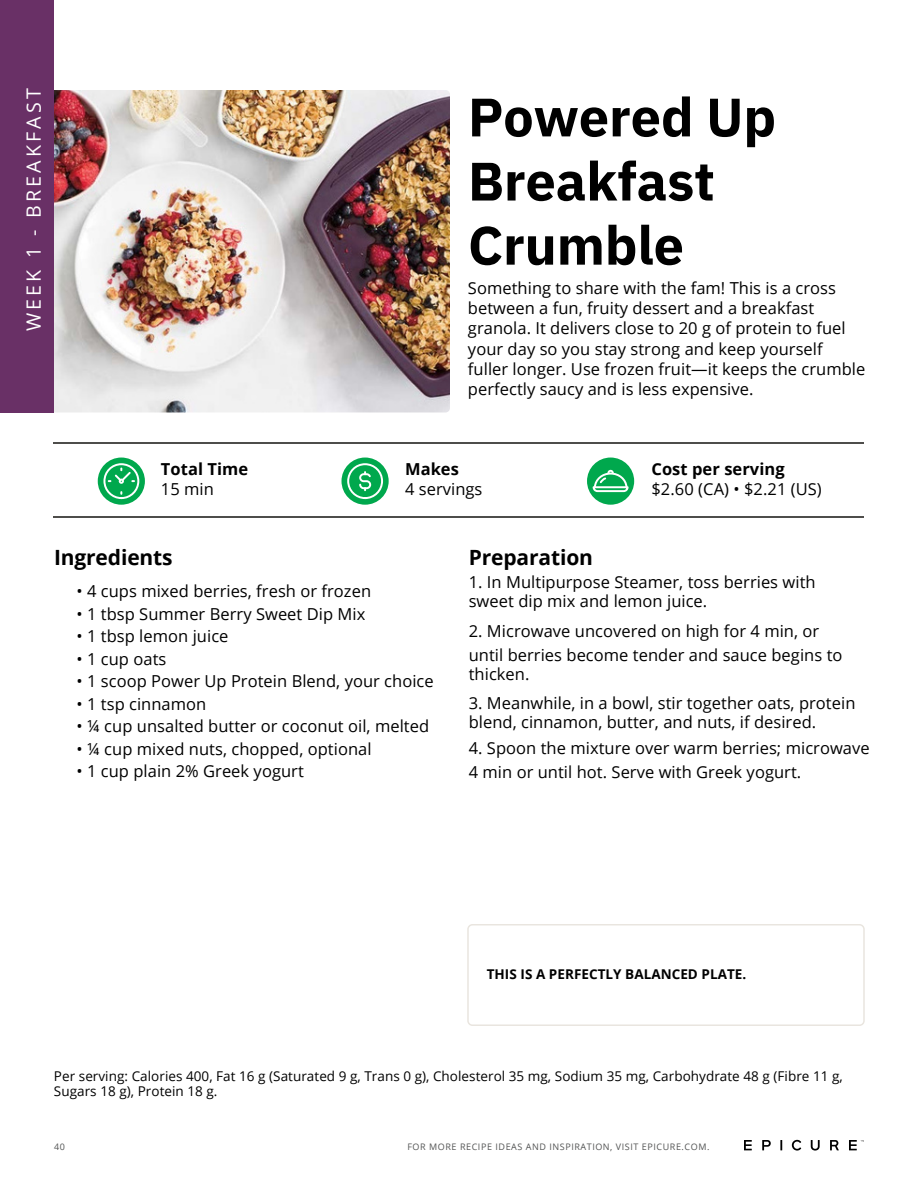
<style>
.page{position:relative;width:918px;height:1188px;background:#fff}
.page>*{position:absolute;margin:0;border:0;box-sizing:border-box;transform-origin:0 0}
.t1{font:700 54px/64.2px "IBM Plex Sans";letter-spacing:-.005em;color:#000}
.t2{font:700 21px "Open Sans";letter-spacing:-.005em;color:#000}
.t3{font:19.65px "Open Sans";letter-spacing:.16em;color:#fff}
.t4{font:16.5px/20.2px "Open Sans";letter-spacing:.005em;color:#000}
.t5{font:700 16.5px/19.2px "Open Sans";letter-spacing:.005em;color:#000}
.t6{font:13.5px/15.8px "Open Sans";letter-spacing:.005em;color:#000}
.t7{font:700 13.5px "Open Sans";letter-spacing:.005em;color:#000}
.t8{font:9px "Open Sans";letter-spacing:.065em;color:#535454}
.s1{font-weight:400}
.s2{font-weight:700}
</style>
<div class="page">
<img style="left:54px;top:90px;width:396px;height:323px">
<div style="left:0;top:0;width:54px;height:412px;background:#693066"></div>
<svg style="left:467px;top:924px;width:398px;height:102px"></svg>
<hr style="left:54px;top:517px;width:810px;height:1px;background:#4e4d4b">
<div style="left:98px;top:458px;width:47px;height:47px;background:#00a84d;border-radius:50%"></div>
<svg style="left:103px;top:463px;width:36px;height:36px"></svg>
<div style="left:342px;top:458px;width:47px;height:47px;background:#00a84d;border-radius:50%"></div>
<svg style="left:347px;top:463px;width:36px;height:36px"></svg>
<div style="left:587px;top:458px;width:47px;height:47px;background:#00a84d;border-radius:50%"></div>
<svg style="left:593px;top:470px;width:36px;height:22px"></svg>
<hr style="left:54px;top:443px;width:810px;height:1px;background:#4e4d4b">
<svg style="left:744px;top:1140px;width:8px;height:10px"></svg>
<svg style="left:762px;top:1140px;width:9px;height:10px"></svg>
<svg style="left:780px;top:1140px;width:2px;height:10px"></svg>
<svg style="left:811px;top:1140px;width:9px;height:11px"></svg>
<svg style="left:830px;top:1140px;width:9px;height:10px"></svg>
<svg style="left:849px;top:1140px;width:15px;height:10px"></svg>
<svg style="left:792px;top:1140px;width:9px;height:11px"></svg>
<p class="t3" style="left:20px;top:331px;width:245px;rotate:-90deg">WEEK 1 - BREAKFAST</p>
<h3 class="t1" style="left:468px;top:84px;width:310px">Powered Up<br>Breakfast<br>Crumble</h3>
<h3 class="t4" style="left:468px;top:277px;width:399px">Something to share with the fam! This is a cross between a fun, fruity dessert and a breakfast granola. It delivers close to 20 g of protein to fuel your day so you stay strong and keep yourself fuller longer. Use frozen fruit—it keeps the crumble perfectly saucy and is less expensive.</h3>
<h2 class="t5" style="left:161px;top:459px;width:89px">Total Time<br><span class="s1">15 min</span></h2>
<h3 class="t4" style="left:405px;top:459px;width:79px;line-height:19.2px"><span class="s2">Makes<br></span>4 servings</h3>
<h4 class="t4" style="left:651px;top:459px;width:172px;line-height:19.2px"><span class="s2">Cost per serving </span>$2.60 (CA) • $2.21 (US)</h4>
<h3 class="t2" style="left:54px;top:543px;width:120px">Ingredients</h3>
<h3 class="t2" style="left:469px;top:543px;width:126px">Preparation</h3>
<h3 class="t4" style="left:469px;top:572px;width:348px;line-height:19.2px">1. In Multipurpose Steamer, toss berries with sweet dip mix and lemon juice.</h3>
<h3 class="t4" style="left:469px;top:619px;width:375px;line-height:23.7px">2. Microwave uncovered on high for 4 min, or until berries become tender and sauce begins to</h3>
<h3 class="t4" style="left:469px;top:663px;width:62px">thicken.</h3>
<h3 class="t4" style="left:469px;top:693px;width:388px;line-height:19.2px">3. Meanwhile, in a bowl, stir together oats, protein blend, cinnamon, butter, and nuts, if desired.</h3>
<h3 class="t4" style="left:469px;top:736px;width:402px;line-height:23.7px">4. Spoon the mixture over warm berries; microwave<br>4 min or until hot. Serve with Greek yogurt.</h3>
<h3 class="t4" style="left:76px;top:581px;width:296px">• 4 cups mixed berries, fresh or frozen</h3>
<h3 class="t4" style="left:76px;top:603px;width:290px">• 1 tbsp Summer Berry Sweet Dip Mix</h3>
<h3 class="t4" style="left:76px;top:626px;width:153px">• 1 tbsp lemon juice</h3>
<h3 class="t4" style="left:76px;top:648px;width:91px">• 1 cup oats</h3>
<h3 class="t4" style="left:76px;top:671px;width:359px">• 1 scoop Power Up Protein Blend, your choice</h3>
<h3 class="t4" style="left:76px;top:693px;width:131px">• 1 tsp cinnamon</h3>
<h3 class="t4" style="left:76px;top:716px;width:354px">• ¼ cup unsalted butter or coconut oil, melted</h3>
<h3 class="t4" style="left:76px;top:738px;width:297px">• ¼ cup mixed nuts, chopped, optional</h3>
<h3 class="t4" style="left:76px;top:761px;width:229px">• 1 cup plain 2% Greek yogurt</h3>
<h5 class="t7" style="left:487px;top:965px;width:261px">THIS IS A PERFECTLY BALANCED PLATE.</h5>
<p class="t6" style="left:54px;top:1068px;width:790px">Per serving: Calories 400, Fat 16 g (Saturated 9 g, Trans 0 g), Cholesterol 35 mg, Sodium 35 mg, Carbohydrate 48 g (Fibre 11 g,<br>Sugars 18 g), Protein 18 g.</p>
<p class="t8" style="left:54px;top:1140px;width:12px">40</p>
<h3 class="t8" style="left:407px;top:1140px;width:304px">FOR MORE RECIPE IDEAS AND INSPIRATION, VISIT EPICURE.COM.</h3>
</div>
